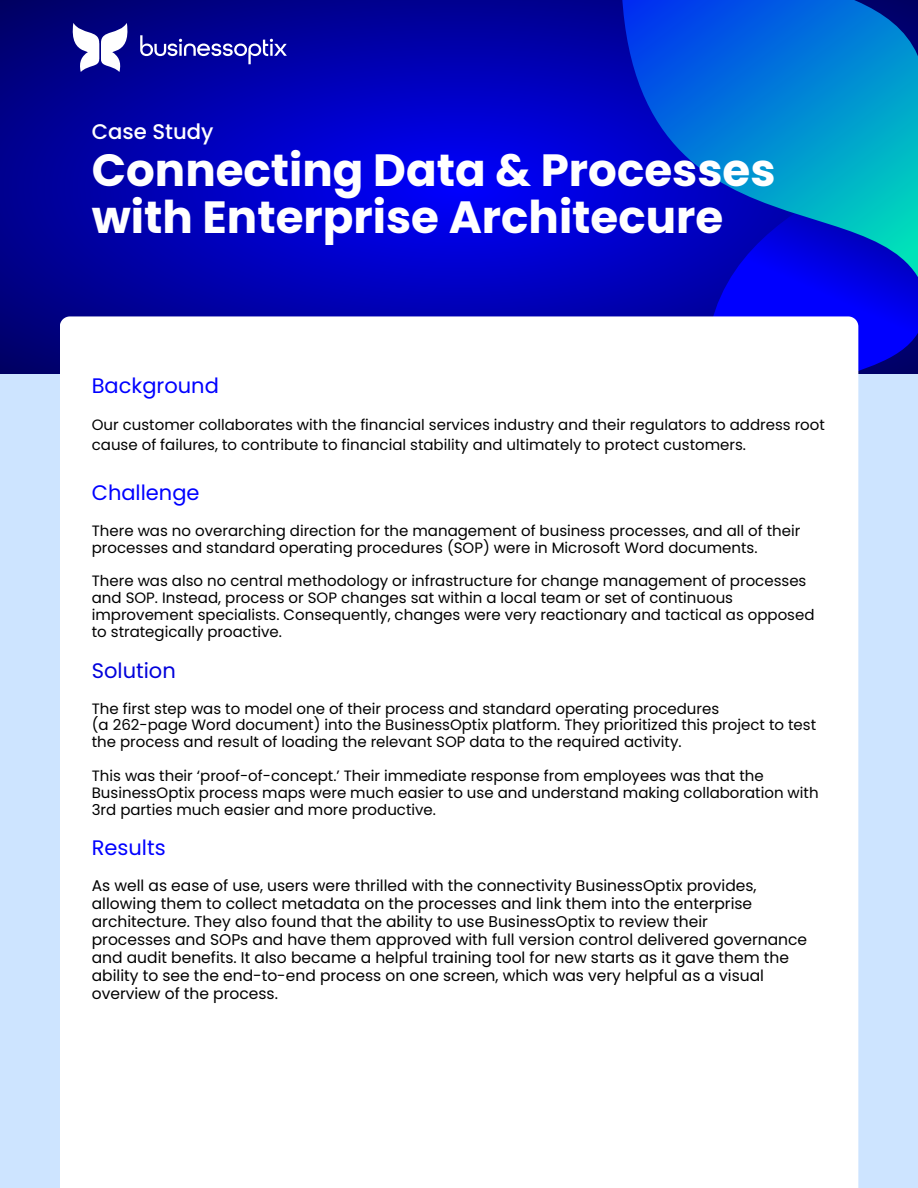
<style>
.page{position:relative;width:918px;height:1188px;background:#cde4ff}
.page>*{position:absolute;margin:0;border:0;box-sizing:border-box;transform-origin:0 0}
.t1{font:700 45.15px/47.2px "Poppins";color:#fff}
.t2{font:500 21.15px "Poppins";color:#fff}
.t3{font:21px "Poppins";color:#00f}
.t4{font:21px "Poppins";color:#0000db}
.t5{font:15.45px/18px "Poppins";color:#000}
.t6{font:15px/16.8px "Poppins";color:#000}
</style>
<div class="page">
<svg style="left:0;top:0;width:654px;height:374px;background:#0000b3"></svg>
<svg style="left:654px;top:298px;width:264px;height:76px;background:#0101dd"></svg>
<svg style="left:571px;top:0;width:347px;height:298px;background:#0046ce"></svg>
<div style="left:60px;top:316px;width:798px;height:872px;background:#fff"></div>
<svg style="left:68px;top:23px;width:64px;height:49px;background:#7878be"></svg>
<svg style="left:140px;top:35px;width:147px;height:29px;background:#3333ac"></svg>
<p class="t2" style="left:92px;top:117px;width:123px">Case Study</p>
<p class="t1" style="left:92px;top:147px;width:685px">Connecting Data &amp; Processes with Enterprise Architecure</p>
<p class="t3" style="left:92px;top:371px;width:129px">Background</p>
<p class="t6" style="left:92px;top:415px;width:735px;line-height:20.2px">Our customer collaborates with the financial services industry and their regulators to address root cause of failures, to contribute to financial stability and ultimately to protect customers.</p>
<p class="t3" style="left:92px;top:478px;width:109px">Challenge</p>
<p class="t6" style="left:92px;top:522px;width:710px">There was no overarching direction for the management of business processes, and all of their processes and standard operating procedures (SOP) were in Microsoft Word documents.</p>
<p class="t6" style="left:92px;top:573px;width:724px">There was also no central methodology or infrastructure for change management of processes and SOP. Instead, process or SOP changes sat within a local team or set of continuous improvement specialists. Consequently, changes were very reactionary and tactical as opposed to strategically proactive.</p>
<p class="t4" style="left:92px;top:656px;width:86px">Solution</p>
<p class="t6" style="left:92px;top:700px;width:629px">The first step was to model one of their process and standard operating procedures</p>
<p class="t6" style="left:92px;top:717px;width:726px">(a 262-page Word document) into the BusinessOptix platform. They prioritized this project to test the process and result of loading the relevant SOP data to the required activity.</p>
<p class="t6" style="left:92px;top:767px;width:728px">This was their ‘proof-of-concept.’ Their immediate response from employees was that the<br>BusinessOptix process maps were much easier to use and understand making collaboration with<br>3rd parties much easier and more productive.</p>
<p class="t3" style="left:92px;top:833px;width:75px">Results</p>
<p class="t5" style="left:92px;top:877px;width:666px">As well as ease of use, users were thrilled with the connectivity BusinessOptix provides,</p>
<p class="t5" style="left:92px;top:895px;width:662px">allowing them to collect metadata on the processes and link them into the enterprise</p>
<p class="t5" style="left:92px;top:913px;width:618px">architecture. They also found that the ability to use BusinessOptix to review their</p>
<p class="t5" style="left:92px;top:931px;width:717px">processes and SOPs and have them approved with full version control delivered governance and audit benefits. It also became a helpful training tool for new starts as it gave them the ability to see the end-to-end process on one screen, which was very helpful as a visual overview of the process.</p>
</div>
